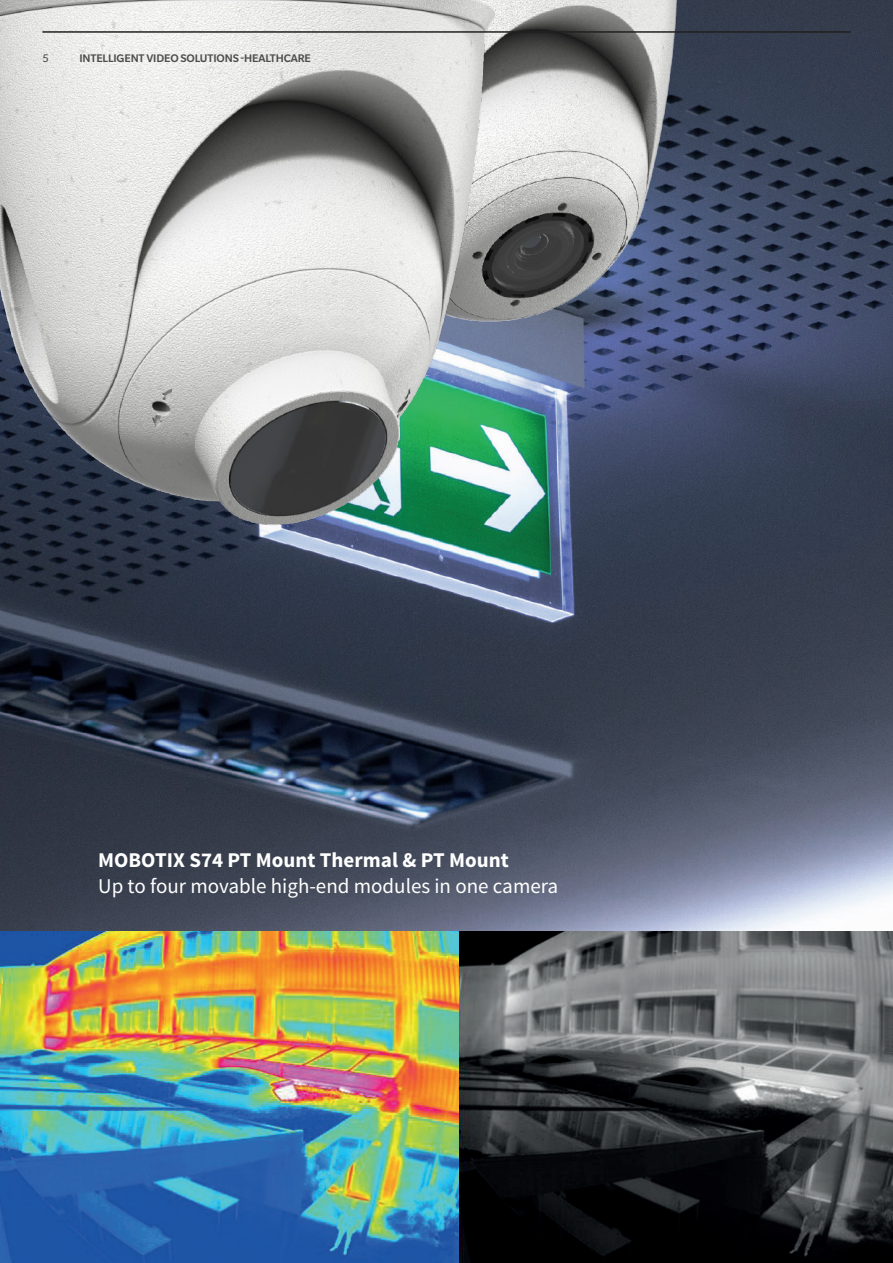
<style>
.page{position:relative;width:893px;height:1263px;background:#fff}
.page>*{position:absolute;margin:0;border:0;box-sizing:border-box;transform-origin:0 0}
.t1{font:21px "Source Sans Pro";color:#fff}
.t2{font:700 21px "Source Sans Pro";color:#fff}
.t3{font:500 12px "Slate Pro";letter-spacing:-.01em;color:#4b4c4d}
.t4{font:12px "Slate Pro";color:#4b4c4d}
</style>
<div class="page">
<img style="left:0;top:0;width:893px;height:932px">
<img style="left:0;top:932px;width:459px;height:331px">
<img style="left:459px;top:932px;width:434px;height:331px">
<img style="left:563px;top:0;width:192px;height:429px">
<img style="left:0;top:0;width:563px;height:563px">
<hr style="left:43px;top:32px;width:807px;height:1px;background:#231f20">
<p class="t4" style="left:43px;top:52px;width:8px">5</p>
<p class="t3" style="left:79px;top:52px;width:233px">INTELLIGENT VIDEO SOLUTIONS -HEALTHCARE</p>
<p class="t2" style="left:98px;top:847px;width:412px">MOBOTIX S74 PT Mount Thermal &amp; PT Mount</p>
<p class="t1" style="left:98px;top:873px;width:462px">Up to four movable high-end modules in one camera</p>
</div>
